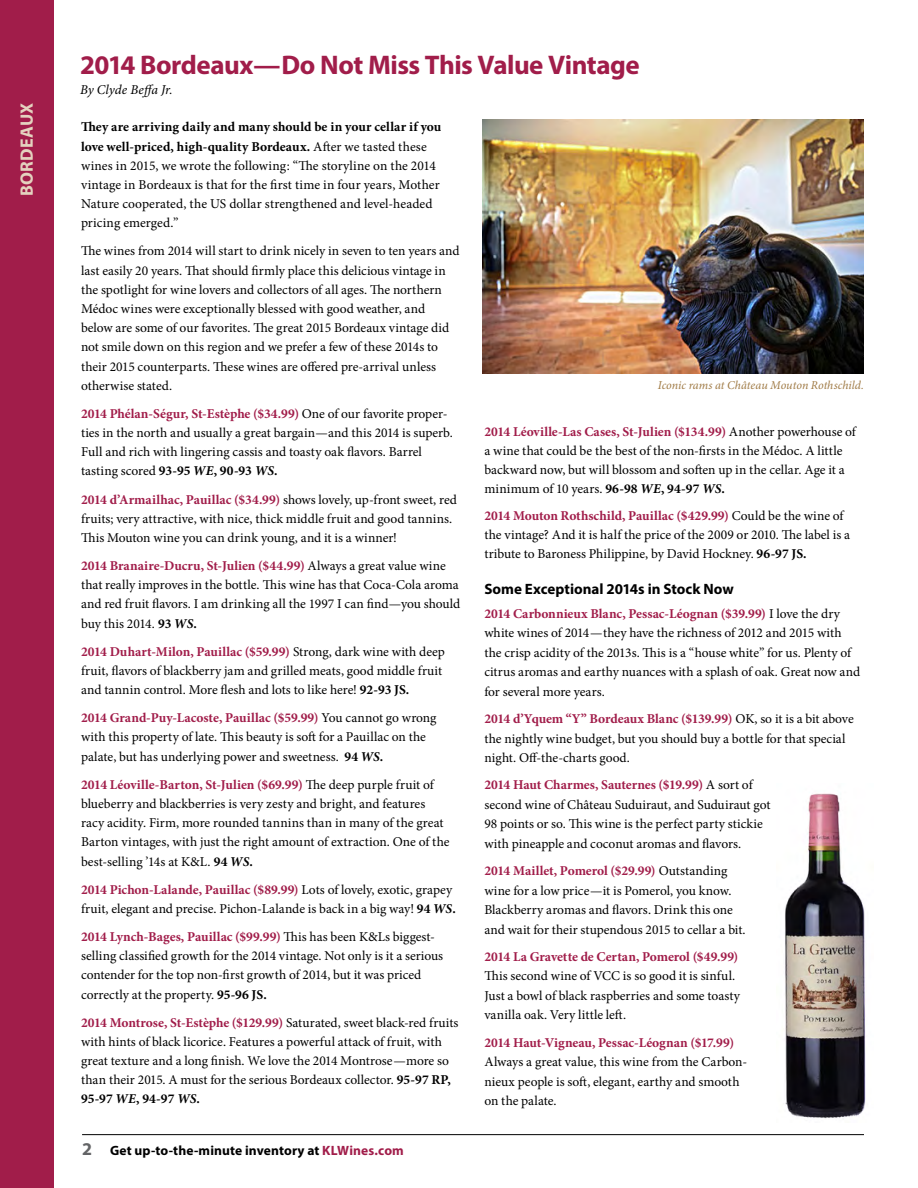
<style>
.page{position:relative;width:918px;height:1188px;background:#fff}
.page>*{position:absolute;margin:0;border:0;box-sizing:border-box;transform-origin:0 0}
.t1{font:700 27px "Myriad Pro";letter-spacing:-.02em;color:#a11d4a}
.t2{font:700 18px "Myriad Pro";letter-spacing:.02em;color:#e4d2bf}
.t3{font:700 15px "Myriad Pro";color:#000}
.t4{font:13.5px/19.2px "Minion Pro";color:#000}
.t5{font:700 13.5px "Minion Pro";letter-spacing:-.005em;color:#a11d4a}
.t6{font:700 13.5px "Myriad Pro";letter-spacing:.01em;color:#000}
.t7{font:italic 13.5px "Minion Pro";letter-spacing:.005em;color:#000}
.t8{font:italic 12px "Minion Pro";color:#a07b46}
.s1{font-weight:700}
.s2{font-weight:700;color:#a11d4a}
.s3{font-weight:700;font-style:italic}
.s4{font-size:18px;color:#636466}
.s5{color:#a11d4a}
</style>
<div class="page">
<hr style="left:82px;top:1134px;width:782px;height:1px;background:#000">
<div style="left:0;top:0;width:54px;height:1188px;background:#a11d4a"></div>
<img style="left:785px;top:793px;width:81px;height:326px">
<img style="left:483px;top:120px;width:381px;height:254px">
<h2 class="t2" style="left:15px;top:196px;width:95px;rotate:-90deg">BORDEAUX</h2>
<h1 class="t1" style="left:80px;top:48px;width:561px">2014 Bordeaux—Do Not Miss This Value Vintage</h1>
<p class="t7" style="left:80px;top:80px;width:94px">By Clyde Beffa Jr.</p>
<p class="t4" style="left:81px;top:117px;width:362px"><span class="s1">They are arriving daily and many should be in your cellar if you love well-priced, high-quality Bordeaux.</span> After we tasted these wines in 2015, we wrote the following: “The storyline on the 2014 vintage in Bordeaux is that for the first time in four years, Mother Nature cooperated, the US dollar strengthened and level-headed pricing emerged.”</p>
<p class="t4" style="left:81px;top:242px;width:380px">The wines from 2014 will start to drink nicely in seven to ten years and last easily 20 years. That should firmly place this delicious vintage in the spotlight for wine lovers and collectors of all ages. The northern Médoc wines were exceptionally blessed with good weather, and below are some of our favorites. The great 2015 Bordeaux vintage did not smile down on this region and we prefer a few of these 2014s to their 2015 counterparts. These wines are offered pre-arrival unless otherwise stated.</p>
<p class="t4" style="left:81px;top:404px;width:373px"><span class="s2">2014 Phélan-Ségur, St-Estèphe ($34.99)</span> One of our favorite proper&shy;ties in the north and usually a great bargain—and this 2014 is superb.<br>Full and rich with lingering cassis and toasty oak flavors. Barrel tasting scored <span class="s1">93-95</span> <span class="s3">WE</span><span class="s1">, 90-93</span> <span class="s3">WS</span><span class="s1">.</span></p>
<p class="t4" style="left:81px;top:490px;width:377px"><span class="s2">2014 d’Armailhac, Pauillac ($34.99)</span> shows lovely, up-front sweet, red fruits; very attractive, with nice, thick middle fruit and good tannins.<br>This Mouton wine you can drink young, and it is a winner!</p>
<p class="t4" style="left:81px;top:556px;width:381px"><span class="s2">2014 Branaire-Ducru, St-Julien ($44.99)</span> Always a great value wine that really improves in the bottle. This wine has that Coca-Cola aroma and red fruit flavors. I am drinking all the 1997 I can find—you should buy this 2014. <span class="s1">93</span> <span class="s3">WS</span><span class="s1">.</span></p>
<p class="t4" style="left:81px;top:642px;width:365px"><span class="s2">2014 Duhart-Milon, Pauillac ($59.99)</span> Strong, dark wine with deep fruit, flavors of blackberry jam and grilled meats, good middle fruit and tannin control. More flesh and lots to like here! <span class="s1">92-93 JS.</span></p>
<p class="t4" style="left:81px;top:708px;width:357px"><span class="s2">2014 Grand-Puy-Lacoste, Pauillac ($59.99)</span> You cannot go wrong with this property of late. This beauty is soft for a Pauillac on the palate, but has underlying power and sweetness. <span class="s1">94</span> <span class="s3">WS</span><span class="s1">.</span></p>
<p class="t4" style="left:81px;top:775px;width:370px"><span class="s2">2014 Léoville-Barton, St-Julien ($69.99)</span> The deep purple fruit of blueberry and blackberries is very zesty and bright, and features racy acidity. Firm, more rounded tannins than in many of the great Barton vintages, with just the right amount of extraction. One of the best-selling ’14s at K&amp;L. <span class="s1">94</span> <span class="s3">WS</span><span class="s1">.</span></p>
<p class="t4" style="left:81px;top:880px;width:376px"><span class="s2">2014 Pichon-Lalande, Pauillac ($89.99)</span> Lots of lovely, exotic, grapey fruit, elegant and precise. Pichon-Lalande is back in a big way! <span class="s1">94</span> <span class="s3">WS</span><span class="s1">.</span></p>
<p class="t4" style="left:81px;top:927px;width:364px"><span class="s2">2014 Lynch-Bages, Pauillac ($99.99)</span> This has been K&amp;Ls biggest&shy;selling classified growth for the 2014 vintage. Not only is it a serious contender for the top non-first growth of 2014, but it was priced correctly at the property. <span class="s1">95-96 JS.</span></p>
<p class="t4" style="left:81px;top:1013px;width:379px"><span class="s2">2014 Montrose, St-Estèphe ($129.99)</span> Saturated, sweet black-red fruits with hints of black licorice. Features a powerful attack of fruit, with great texture and a long finish. We love the 2014 Montrose—more so than their 2015. A must for the serious Bordeaux collector. <span class="s1">95-97 RP, 95-97</span> <span class="s3">WE</span><span class="s1">, 94-97</span> <span class="s3">WS</span><span class="s1">.</span></p>
<p class="t6" style="left:82px;top:1142px;width:323px"><span class="s4">2</span> Get up-to-the-minute inventory at <span class="s5">KLWines.com</span></p>
<p class="t8" style="left:658px;top:377px;width:208px">Iconic rams at Château Mouton Rothschild.</p>
<p class="t4" style="left:484px;top:422px;width:373px"><span class="s2">2014 Léoville-Las Cases, St-Julien ($134.99)</span> Another powerhouse of a wine that could be the best of the non-firsts in the Médoc. A little backward now, but will blossom and soften up in the cellar. Age it a minimum of 10 years. <span class="s1">96-98</span> <span class="s3">WE</span><span class="s1">, 94-97</span> <span class="s3">WS</span><span class="s1">.</span></p>
<p class="t4" style="left:484px;top:506px;width:367px"><span class="s2">2014 Mouton Rothschild, Pauillac ($429.99)</span> Could be the wine of the vintage? And it is half the price of the 2009 or 2010. The label is a tribute to Baroness Philippine, by David Hockney. <span class="s1">96-97 JS.</span></p>
<p class="t3" style="left:484px;top:579px;width:251px">Some Exceptional 2014s in Stock Now</p>
<p class="t4" style="left:484px;top:604px;width:377px"><span class="s2">2014 Carbonnieux Blanc, Pessac-Léognan ($39.99)</span> I love the dry white wines of 2014—they have the richness of 2012 and 2015 with the crisp acidity of the 2013s. This is a “house white” for us. Plenty of citrus aromas and earthy nuances with a splash of oak. Great now and for several more years.</p>
<p class="t4" style="left:484px;top:709px;width:371px"><span class="s2">2014 d’Yquem “Y” Bordeaux Blanc ($139.99)</span> OK, so it is a bit above the nightly wine budget, but you should buy a bottle for that special night. Off-the-charts good.</p>
<p class="t4" style="left:484px;top:775px;width:288px"><span class="s2">2014 Haut Charmes, Sauternes ($19.99)</span> A sort of second wine of Château Suduiraut, and Suduiraut got 98 points or so. This wine is the perfect party stickie with pineapple and coconut aromas and flavors.</p>
<p class="t4" style="left:484px;top:861px;width:263px"><span class="s2">2014 Maillet, Pomerol ($29.99)</span> Outstanding wine for a low price—it is Pomerol, you know.<br>Blackberry aromas and flavors. Drink this one and wait for their stupendous 2015 to cellar a bit.</p>
<p class="t5" style="left:484px;top:947px;width:255px">2014 La Gravette de Certan, Pomerol ($49.99)</p>
<p class="t4" style="left:484px;top:966px;width:257px">This second wine of VCC is so good it is sinful.<br>Just a bowl of black raspberries and some toasty vanilla oak. Very little left.</p>
<p class="t5" style="left:484px;top:1033px;width:251px">2014 Haut-Vigneau, Pessac-Léognan ($17.99)</p>
<p class="t4" style="left:484px;top:1052px;width:264px">Always a great value, this wine from the Carbon&shy;nieux people is soft, elegant, earthy and smooth on the palate.</p>
</div>
